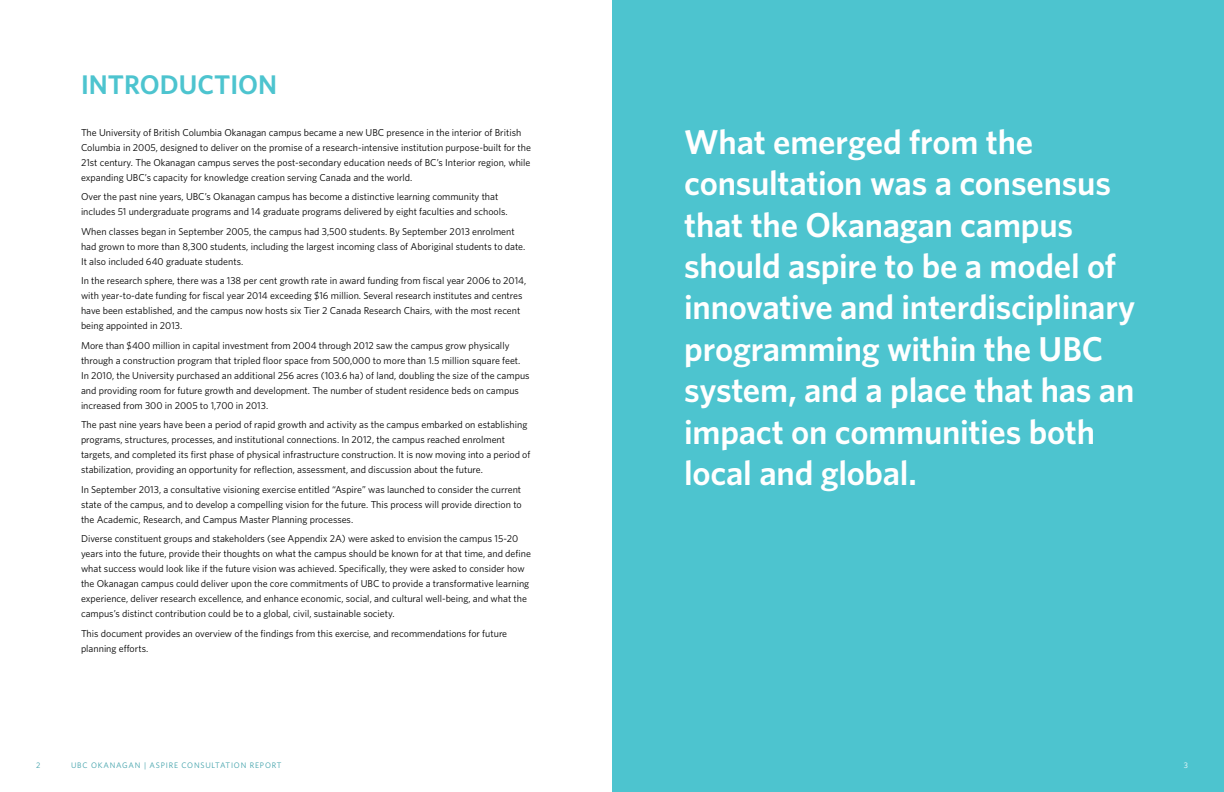
<style>
.page{position:relative;width:1224px;height:792px;background:#fff}
.page>*{position:absolute;margin:0;border:0;box-sizing:border-box;transform-origin:0 0}
.t1{font:600 34.5px/41.4px "Whitney";letter-spacing:-.01em;color:#fff}
.t2{font:600 27px "Whitney";color:#4dc4cf}
.t3{font:10px/15px "Whitney";color:#000}
.t4{font:8px "Whitney";letter-spacing:.1em;color:#3ea0a9}
.t5{font:8px "Whitney";color:#fff}
</style>
<div class="page">
<div style="left:612px;top:0;width:612px;height:792px;background:#4dc4cf"></div>
<h2 class="t2" style="left:81px;top:66px;width:198px">INTRODUCTION</h2>
<p class="t3" style="left:81px;top:124px;width:451px">The University of British Columbia Okanagan campus became a new UBC presence in the interior of British Columbia in 2005, designed to deliver on the promise of a research-intensive institution purpose-built for the 21st century. The Okanagan campus serves the post-secondary education needs of BC’s Interior region, while expanding UBC’s capacity for knowledge creation serving Canada and the world.</p>
<p class="t3" style="left:81px;top:189px;width:428px">Over the past nine years, UBC’s Okanagan campus has become a distinctive learning community that includes 51 undergraduate programs and 14 graduate programs delivered by eight faculties and schools.</p>
<p class="t3" style="left:81px;top:223px;width:446px">When classes began in September 2005, the campus had 3,500 students. By September 2013 enrolment had grown to more than 8,300 students, including the largest incoming class of Aboriginal students to date.<br>It also included 640 graduate students.</p>
<p class="t3" style="left:81px;top:273px;width:447px">In the research sphere, there was a 138 per cent growth rate in award funding from fiscal year 2006 to 2014, with year-to-date funding for fiscal year 2014 exceeding $16 million. Several research institutes and centres have been established, and the campus now hosts six Tier 2 Canada Research Chairs, with the most recent being appointed in 2013.</p>
<p class="t3" style="left:81px;top:337px;width:450px">More than $400 million in capital investment from 2004 through 2012 saw the campus grow physically through a construction program that tripled floor space from 500,000 to more than 1.5 million square feet.<br>In 2010, the University purchased an additional 256 acres (103.6 ha) of land, doubling the size of the campus and providing room for future growth and development. The number of student residence beds on campus increased from 300 in 2005 to 1,700 in 2013.</p>
<p class="t3" style="left:81px;top:417px;width:451px">The past nine years have been a period of rapid growth and activity as the campus embarked on establishing programs, structures, processes, and institutional connections. In 2012, the campus reached enrolment targets, and completed its first phase of physical infrastructure construction. It is now moving into a period of stabilization, providing an opportunity for reflection, assessment, and discussion about the future.</p>
<p class="t3" style="left:81px;top:481px;width:442px;text-align:justify">In September 2013, a consultative visioning exercise entitled “Aspire” was launched to consider the current state of the campus, and to develop a compelling vision for the future. This process will provide direction to the Academic, Research, and Campus Master Planning processes.</p>
<p class="t3" style="left:81px;top:531px;width:451px">Diverse constituent groups and stakeholders (see Appendix 2A) were asked to envision the campus 15-20 years into the future, provide their thoughts on what the campus should be known for at that time, and define what success would look like if the future vision was achieved. Specifically, they were asked to consider how the Okanagan campus could deliver upon the core commitments of UBC to provide a transformative learning experience, deliver research excellence, and enhance economic, social, and cultural well-being, and what the campus’s distinct contribution could be to a global, civil, sustainable society.</p>
<p class="t3" style="left:81px;top:625px;width:428px">This document provides an overview of the findings from this exercise, and recommendations for future planning efforts.</p>
<p class="t1" style="left:684px;top:120px;width:453px">What emerged from the consultation was a consensus that the Okanagan campus should aspire to be a model of innovative and interdisciplinary programming within the UBC system, and a place that has an impact on communities both local and global.</p>
<p class="t4" style="left:36px;top:760px;width:6px">2</p>
<p class="t4" style="left:71px;top:760px;width:212px">UBC OKANAGAN | ASPIRE CONSULTATION REPORT</p>
<p class="t5" style="left:1184px;top:760px;width:6px">3</p>
</div>
